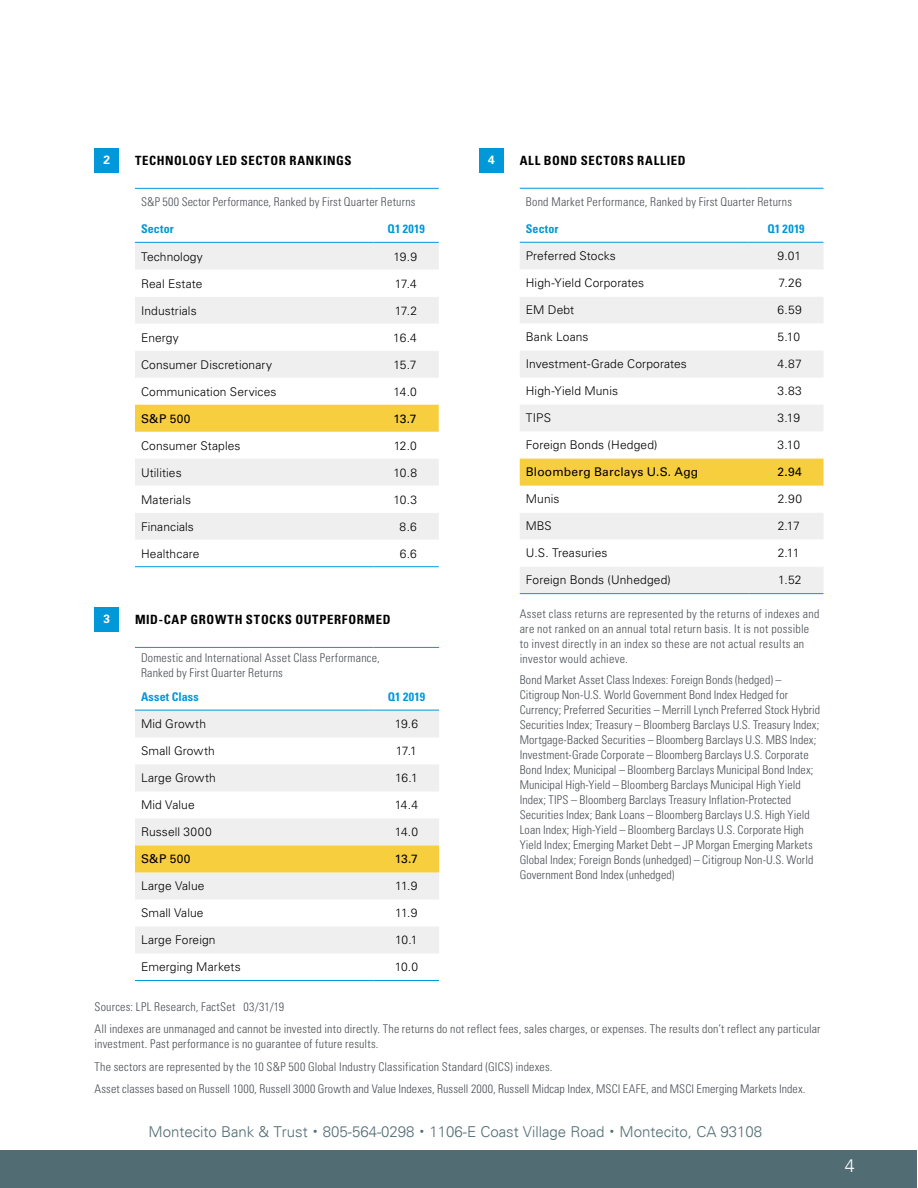
<style>
.page{position:relative;width:918px;height:1188px;background:#fff}
.page>*{position:absolute;margin:0;border:0;box-sizing:border-box;transform-origin:0 0}
.t1{font:300 18px "Univers";color:#fff}
.t2{font:300 15px "Univers";color:#536d74}
.t3{font:700 condensed 12.75px "Univers LT Std";letter-spacing:.05em;color:#000}
.t4{font:300 condensed 12px/15px "Univers LT Std";letter-spacing:.01em;color:#4a4f55}
.t5{font:300 12px "Univers LT Std";letter-spacing:.01em;color:#000}
.t6{font:12px "Univers LT Std";letter-spacing:.02em;color:#000}
.t7{font:700 condensed 12px "Univers LT Std";letter-spacing:.015em;color:#0098d8}
.t8{font:700 12px "Univers LT Std";color:#fff}
.s1{font-family:"Koz Min Pr 6 N";font-weight:400}
</style>
<div class="page">
<div style="left:135px;top:243px;width:304px;height:26px;background:#efeff0"></div>
<svg style="left:135px;top:297px;width:304px;height:242px"></svg>
<div style="left:135px;top:405px;width:304px;height:27px;background:#f6ce3e"></div>
<hr style="left:135px;top:566px;width:239px;height:1px;background:#0098d8">
<hr style="left:374px;top:566px;width:65px;height:1px;background:#0098d8">
<hr style="left:135px;top:188px;width:239px;height:1px;background:#0098d8">
<hr style="left:374px;top:188px;width:65px;height:1px;background:#0098d8">
<hr style="left:135px;top:242px;width:239px;height:1px;background:#0098d8">
<hr style="left:374px;top:242px;width:65px;height:1px;background:#0098d8">
<div style="left:94px;top:148px;width:25px;height:25px;background:#0098d8"></div>
<svg style="left:135px;top:711px;width:304px;height:242px;fill:#efeff0"></svg>
<div style="left:135px;top:845px;width:304px;height:27px;background:#f6ce3e"></div>
<hr style="left:135px;top:980px;width:239px;height:1px;background:#0098d8">
<hr style="left:374px;top:980px;width:65px;height:1px;background:#0098d8">
<hr style="left:135px;top:647px;width:239px;height:1px;background:#0098d8">
<hr style="left:374px;top:647px;width:65px;height:1px;background:#0098d8">
<hr style="left:135px;top:710px;width:239px;height:1px;background:#0098d8">
<hr style="left:374px;top:710px;width:65px;height:1px;background:#0098d8">
<div style="left:94px;top:608px;width:25px;height:24px;background:#0098d8"></div>
<div style="left:520px;top:242px;width:304px;height:352px;background:#efeff0"></div>
<svg style="left:520px;top:270px;width:304px;height:297px"></svg>
<div style="left:520px;top:351px;width:304px;height:27px;background:#efeff0"></div>
<svg style="left:520px;top:432px;width:304px;height:54px"></svg>
<hr style="left:520px;top:593px;width:228px;height:1px;background:#0098d8">
<hr style="left:748px;top:593px;width:75px;height:1px;background:#0098d8">
<hr style="left:520px;top:188px;width:228px;height:1px;background:#0098d8">
<hr style="left:748px;top:188px;width:75px;height:1px;background:#0098d8">
<hr style="left:520px;top:242px;width:228px;height:1px;background:#0098d8">
<hr style="left:748px;top:242px;width:75px;height:1px;background:#0098d8">
<div style="left:479px;top:148px;width:25px;height:25px;background:#0098d8"></div>
<div style="left:0;top:1150px;width:917px;height:38px;background:#526c74"></div>
<p class="t8" style="left:103px;top:153px;width:8px">2</p>
<p class="t3" style="left:135px;top:153px;width:218px">TECHNOLOGY LED SECTOR RANKINGS</p>
<p class="t4" style="left:141px;top:194px;width:276px">S&amp;P 500 Sector Performance, Ranked by First Quarter Returns</p>
<p class="t7" style="left:141px;top:221px;width:34px">Sector</p>
<p class="t7" style="left:388px;top:221px;width:39px">Q1 2019</p>
<p class="t5" style="left:141px;top:249px;width:63px">Technology</p>
<p class="t5" style="left:393px;top:249px;width:25px">19.9</p>
<p class="t5" style="left:141px;top:276px;width:63px">Real Estate</p>
<p class="t5" style="left:395px;top:276px;width:24px">17.4</p>
<p class="t5" style="left:141px;top:303px;width:57px">Industrials</p>
<p class="t5" style="left:395px;top:303px;width:24px">17.2</p>
<p class="t5" style="left:141px;top:330px;width:39px">Energy</p>
<p class="t5" style="left:393px;top:330px;width:25px">16.4</p>
<p class="t5" style="left:141px;top:357px;width:133px">Consumer Discretionary</p>
<p class="t5" style="left:393px;top:357px;width:24px">15.7</p>
<p class="t5" style="left:141px;top:384px;width:137px">Communication Services</p>
<p class="t5" style="left:393px;top:384px;width:25px">14.0</p>
<p class="t6" style="left:141px;top:411px;width:51px">S&amp;P 500</p>
<p class="t6" style="left:393px;top:411px;width:25px">13.7</p>
<p class="t5" style="left:141px;top:438px;width:101px">Consumer Staples</p>
<p class="t5" style="left:394px;top:438px;width:25px">12.0</p>
<p class="t5" style="left:141px;top:465px;width:42px">Utilities</p>
<p class="t5" style="left:393px;top:465px;width:25px">10.8</p>
<p class="t5" style="left:141px;top:492px;width:52px">Materials</p>
<p class="t5" style="left:393px;top:492px;width:25px">10.3</p>
<p class="t5" style="left:141px;top:519px;width:54px">Financials</p>
<p class="t5" style="left:400px;top:519px;width:19px">8.6</p>
<p class="t5" style="left:141px;top:546px;width:60px">Healthcare</p>
<p class="t5" style="left:400px;top:546px;width:19px">6.6</p>
<p class="t8" style="left:103px;top:612px;width:8px">3</p>
<p class="t3" style="left:135px;top:612px;width:257px">MID-CAP GROWTH STOCKS OUTPERFORMED</p>
<p class="t4" style="left:141px;top:650px;width:240px">Domestic and International Asset Class Performance,<br>Ranked by First Quarter Returns</p>
<p class="t7" style="left:141px;top:689px;width:59px">Asset Class</p>
<p class="t7" style="left:388px;top:689px;width:39px">Q1 2019</p>
<p class="t5" style="left:141px;top:717px;width:67px">Mid Growth</p>
<p class="t5" style="left:395px;top:717px;width:25px">19.6</p>
<p class="t5" style="left:141px;top:744px;width:75px">Small Growth</p>
<p class="t5" style="left:396px;top:744px;width:23px">17.1</p>
<p class="t5" style="left:141px;top:771px;width:76px">Large Growth</p>
<p class="t5" style="left:395px;top:771px;width:24px">16.1</p>
<p class="t5" style="left:141px;top:798px;width:55px">Mid Value</p>
<p class="t5" style="left:395px;top:798px;width:25px">14.4</p>
<p class="t5" style="left:141px;top:825px;width:72px">Russell 3000</p>
<p class="t5" style="left:395px;top:825px;width:25px">14.0</p>
<p class="t6" style="left:141px;top:852px;width:51px">S&amp;P 500</p>
<p class="t6" style="left:395px;top:852px;width:25px">13.7</p>
<p class="t5" style="left:141px;top:879px;width:65px">Large Value</p>
<p class="t5" style="left:395px;top:879px;width:24px">11.9</p>
<p class="t5" style="left:141px;top:906px;width:64px">Small Value</p>
<p class="t5" style="left:395px;top:906px;width:24px">11.9</p>
<p class="t5" style="left:141px;top:933px;width:76px">Large Foreign</p>
<p class="t5" style="left:395px;top:933px;width:24px">10.1</p>
<p class="t5" style="left:141px;top:960px;width:101px">Emerging Markets</p>
<p class="t5" style="left:395px;top:960px;width:25px">10.0</p>
<p class="t8" style="left:488px;top:153px;width:8px">4</p>
<p class="t3" style="left:520px;top:153px;width:167px">ALL BOND SECTORS RALLIED</p>
<p class="t4" style="left:526px;top:194px;width:268px">Bond Market Performance, Ranked by First Quarter Returns</p>
<p class="t7" style="left:526px;top:221px;width:34px">Sector</p>
<p class="t7" style="left:767px;top:221px;width:39px">Q1 2019</p>
<p class="t5" style="left:526px;top:249px;width:92px">Preferred Stocks</p>
<p class="t5" style="left:778px;top:249px;width:25px">9.01</p>
<p class="t5" style="left:526px;top:276px;width:120px">High-Yield Corporates</p>
<p class="t5" style="left:779px;top:276px;width:25px">7.26</p>
<p class="t5" style="left:526px;top:303px;width:50px">EM Debt</p>
<p class="t5" style="left:777px;top:303px;width:26px">6.59</p>
<p class="t5" style="left:526px;top:330px;width:64px">Bank Loans</p>
<p class="t5" style="left:778px;top:330px;width:24px">5.10</p>
<p class="t5" style="left:526px;top:357px;width:163px">Investment-Grade Corporates</p>
<p class="t5" style="left:778px;top:357px;width:26px">4.87</p>
<p class="t5" style="left:526px;top:384px;width:94px">High-Yield Munis</p>
<p class="t5" style="left:778px;top:384px;width:26px">3.83</p>
<p class="t5" style="left:526px;top:411px;width:27px">TIPS</p>
<p class="t5" style="left:778px;top:411px;width:24px">3.19</p>
<p class="t5" style="left:526px;top:438px;width:133px">Foreign Bonds (Hedged)</p>
<p class="t5" style="left:778px;top:438px;width:24px">3.10</p>
<p class="t6" style="left:526px;top:465px;width:174px">Bloomberg Barclays U.S. Agg</p>
<p class="t6" style="left:778px;top:465px;width:26px">2.94</p>
<p class="t5" style="left:526px;top:492px;width:35px">Munis</p>
<p class="t5" style="left:778px;top:492px;width:26px">2.90</p>
<p class="t5" style="left:526px;top:519px;width:27px">MBS</p>
<p class="t5" style="left:778px;top:519px;width:24px">2.17</p>
<p class="t5" style="left:526px;top:546px;width:83px">U.S. Treasuries</p>
<p class="t5" style="left:778px;top:546px;width:23px">2.11</p>
<p class="t5" style="left:526px;top:573px;width:147px">Foreign Bonds (Unhedged)</p>
<p class="t5" style="left:778px;top:573px;width:25px">1.52</p>
<p class="t4" style="left:520px;top:606px;width:301px">Asset class returns are represented by the returns of indexes and are not ranked on an annual total return basis. It is not possible to invest directly in an index so these are not actual results an investor would achieve.</p>
<p class="t4" style="left:520px;top:673px;width:302px">Bond Market Asset Class Indexes: Foreign Bonds (hedged) – Citigroup Non-U.S. World Government Bond Index Hedged for Currency; Preferred Securities – Merrill Lynch Preferred Stock Hybrid Securities Index; Treasury – Bloomberg Barclays U.S. Treasury Index; Mortgage-Backed Securities – Bloomberg Barclays U.S. MBS Index; Investment-Grade Corporate – Bloomberg Barclays U.S. Corporate Bond Index; Municipal – Bloomberg Barclays Municipal Bond Index; Municipal High-Yield – Bloomberg Barclays Municipal High Yield Index; TIPS – Bloomberg Barclays Treasury Inflation-Protected Securities Index; Bank Loans – Bloomberg Barclays U.S. High Yield Loan Index; High-Yield – Bloomberg Barclays U.S. Corporate High Yield Index; Emerging Market Debt – JP Morgan Emerging Markets Global Index; Foreign Bonds (unhedged) – Citigroup Non-U.S. World Government Bond Index (unhedged)</p>
<p class="t4" style="left:94px;top:996px;width:728px;line-height:21.8px">Sources: LPL Research, FactSet 03/31/19<br>All indexes are unmanaged and cannot be invested into directly. The returns do not reflect fees, sales charges, or expenses. The results don’t reflect any particular</p>
<p class="t4" style="left:94px;top:1032px;width:460px;line-height:23.2px">investment. Past performance is no guarantee of future results.<br>The sectors are represented by the 10 S&amp;P 500 Global Industry Classification Standard (GICS) indexes.</p>
<p class="t4" style="left:94px;top:1081px;width:713px">Asset classes based on Russell 1000, Russell 3000 Growth and Value Indexes, Russell 2000, Russell Midcap Index, MSCI EAFE, and MSCI Emerging Markets Index.</p>
<p class="t2" style="left:149px;top:1123px;width:615px">Montecito Bank &amp; Trust<span class="s1">・</span>805-564-0298<span class="s1">・</span>1106-E Coast Village Road<span class="s1">・</span>Montecito, CA 93108</p>
<h1 class="t1" style="left:845px;top:1154px;width:12px">4</h1>
</div>
